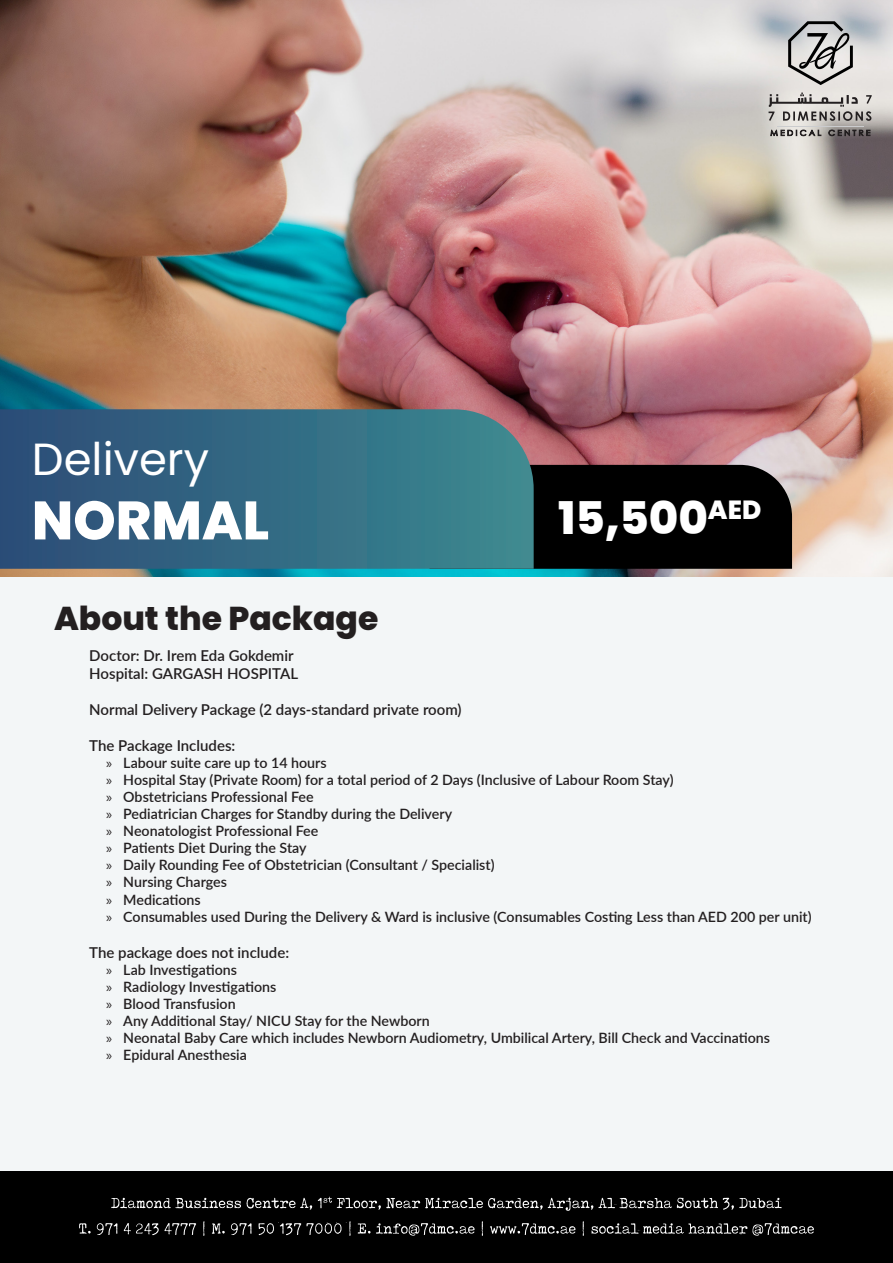
<style>
.page{position:relative;width:893px;height:1263px;background:#f3f6f7}
.page>*{position:absolute;margin:0;border:0;box-sizing:border-box;transform-origin:0 0}
.t1{font:800 54px "Poppins";color:#fff}
.t2{font:800 45px "Poppins";color:#fff}
.t3{font:45px "Poppins";color:#fff}
.t4{font:800 33px "Poppins";color:#231f20}
.t5{font:600 15px "Lato";color:#231f20}
.t6{font:600 14.25px "Lato";color:#231f20}
.s1{font-family:"Myriad Pro";font-weight:400}
</style>
<div class="page">
<img style="left:0;top:0;width:893px;height:577px">
<svg style="left:770px;top:129px;width:101px;height:7px"></svg>
<hr style="left:777px;top:126px;width:86px;height:1px;background:#cbccce">
<svg style="left:788px;top:21px;width:65px;height:64px;background:#a6a6a5"></svg>
<svg style="left:768px;top:93px;width:104px;height:28px;background:#b4b1ad"></svg>
<div style="left:0;top:1172px;width:893px;height:91px;background:#000"></div>
<svg style="left:111px;top:1198px;width:201px;height:11px"></svg>
<svg style="left:318px;top:1197px;width:464px;height:14px"></svg>
<svg style="left:79px;top:1223px;width:12px;height:11px"></svg>
<svg style="left:97px;top:1223px;width:20px;height:12px"></svg>
<svg style="left:124px;top:1223px;width:72px;height:12px"></svg>
<svg style="left:203px;top:1221px;width:1px;height:15px"></svg>
<svg style="left:212px;top:1223px;width:13px;height:11px"></svg>
<svg style="left:231px;top:1223px;width:21px;height:12px"></svg>
<svg style="left:259px;top:1221px;width:92px;height:15px"></svg>
<svg style="left:358px;top:1223px;width:117px;height:12px"></svg>
<svg style="left:482px;top:1221px;width:1px;height:15px"></svg>
<svg style="left:490px;top:1223px;width:85px;height:12px"></svg>
<svg style="left:582px;top:1221px;width:2px;height:15px"></svg>
<svg style="left:591px;top:1223px;width:223px;height:12px"></svg>
<div style="left:534px;top:465px;width:258px;height:104px;background:#000"></div>
<svg style="left:0;top:409px;width:534px;height:160px;background:#356a82"></svg>
<p class="t3" style="left:32px;top:433px;width:179px">Delivery</p>
<p class="t1" style="left:32px;top:489px;width:239px">NORMAL</p>
<p class="t2" style="left:558px;top:492px;width:205px">15,500<sup>AED</sup></p>
<p class="t4" style="left:54px;top:599px;width:326px">About the Package</p>
<p class="t5" style="left:89px;top:644px;width:206px">Doctor: Dr. Irem Eda Gokdemir</p>
<p class="t5" style="left:89px;top:662px;width:210px">Hospital: GARGASH HOSPITAL</p>
<p class="t5" style="left:89px;top:698px;width:374px">Normal Delivery Package (2 days-standard private room)</p>
<p class="t5" style="left:89px;top:734px;width:148px">The Package Includes:</p>
<p class="t6" style="left:106px;top:752px;width:222px"><span class="s1">»</span> Labour suite care up to 14 hours</p>
<p class="t6" style="left:106px;top:769px;width:569px"><span class="s1">»</span> Hospital Stay (Private Room) for a total period of 2 Days (Inclusive of Labour Room Stay)</p>
<p class="t6" style="left:106px;top:786px;width:209px"><span class="s1">»</span> Obstetricians Professional Fee</p>
<p class="t6" style="left:106px;top:803px;width:347px"><span class="s1">»</span> Pediatrician Charges for Standby during the Delivery</p>
<p class="t6" style="left:106px;top:820px;width:214px"><span class="s1">»</span> Neonatologist Professional Fee</p>
<p class="t6" style="left:106px;top:838px;width:202px"><span class="s1">»</span> Patients Diet During the Stay</p>
<p class="t6" style="left:106px;top:855px;width:390px"><span class="s1">»</span> Daily Rounding Fee of Obstetrician (Consultant / Specialist)</p>
<p class="t6" style="left:106px;top:872px;width:122px"><span class="s1">»</span> Nursing Charges</p>
<p class="t6" style="left:106px;top:889px;width:96px"><span class="s1">»</span> Medications</p>
<p class="t6" style="left:106px;top:906px;width:707px"><span class="s1">»</span> Consumables used During the Delivery &amp; Ward is inclusive (Consumables Costing Less than AED 200 per unit)</p>
<p class="t5" style="left:89px;top:941px;width:201px">The package does not include:</p>
<p class="t6" style="left:106px;top:959px;width:132px"><span class="s1">»</span> Lab Investigations</p>
<p class="t6" style="left:106px;top:976px;width:172px"><span class="s1">»</span> Radiology Investigations</p>
<p class="t6" style="left:106px;top:993px;width:131px"><span class="s1">»</span> Blood Transfusion</p>
<p class="t6" style="left:106px;top:1010px;width:325px"><span class="s1">»</span> Any Additional Stay/ NICU Stay for the Newborn</p>
<p class="t6" style="left:106px;top:1027px;width:665px"><span class="s1">»</span> Neonatal Baby Care which includes Newborn Audiometry, Umbilical Artery, Bill Check and Vaccinations</p>
<p class="t6" style="left:106px;top:1045px;width:142px"><span class="s1">»</span> Epidural Anesthesia</p>
</div>
